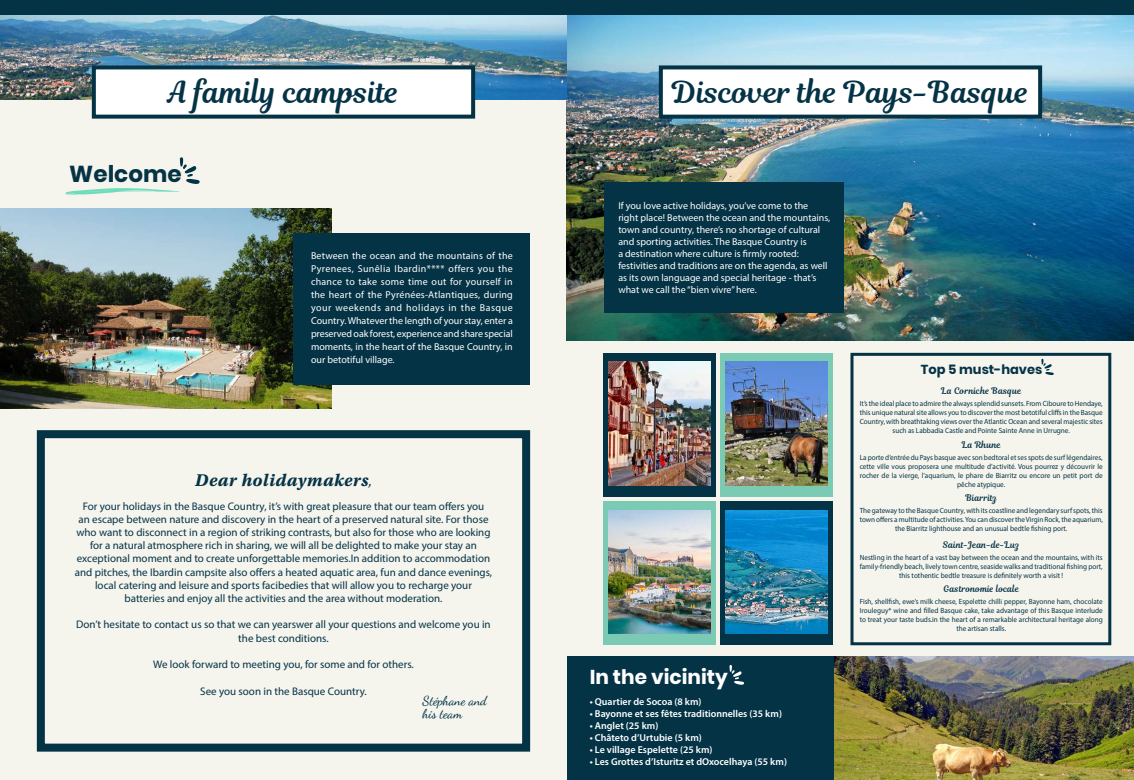
<style>
.page{position:relative;width:1134px;height:780px;background:#f5f4ed}
.page>*{position:absolute;margin:0;border:0;box-sizing:border-box;transform-origin:0 0}
.t1{font:30px "Magnolia Script";color:#053346}
.t2{font:700 23px "Poppins";color:#053346}
.t3{font:700 20px "Poppins";color:#fff}
.t4{font:18px "Utopia Std Bold Capt It";letter-spacing:.02em;color:#053346}
.t5{font:500 13px/13px "Dancing Script";color:#003447}
.t6{font:700 13px "Poppins";color:#053346}
.t7{font:11px/13.2px "Myriad Pro";color:#053346;text-align:center}
.t8{font:10px/13px "Myriad Pro";color:#fff;text-align:justify}
.t9{font:600 10px "Myriad Pro";color:#fff}
.t10{font:9px "Magnolia Script";letter-spacing:.02em;color:#053346;scale:.96 1}
.t11{font:7.5px/9px "Myriad Pro";color:#053346;text-align:center;scale:.96 1}
.s1{font-family:"Utopia Std Disp It"}
</style>
<div class="page">
<img style="left:567px;top:14px;width:567px;height:326px">
<img style="left:0;top:14px;width:567px;height:85px">
<div style="left:0;top:0;width:567px;height:14px;background:#053346"></div>
<div style="left:92px;top:65px;width:383px;height:54px;background:#fff;border:4px solid #053346"></div>
<img style="left:0;top:209px;width:332px;height:199px">
<div style="left:294px;top:233px;width:236px;height:151px;background:#053346"></div>
<div style="left:37px;top:430px;width:493px;height:321px;border:8px solid #053346"></div>
<div style="left:567px;top:0;width:567px;height:14px;background:#053346"></div>
<div style="left:659px;top:65px;width:383px;height:54px;background:#fff;border:4px solid #053346"></div>
<div style="left:604px;top:182px;width:240px;height:131px;background:#053346"></div>
<div style="left:604px;top:353px;width:112px;height:143px;background:#053346"></div>
<img style="left:609px;top:362px;width:102px;height:123px">
<div style="left:720px;top:353px;width:112px;height:143px;background:#7acab4"></div>
<img style="left:725px;top:362px;width:102px;height:123px">
<div style="left:604px;top:501px;width:112px;height:143px;background:#7acab4"></div>
<img style="left:609px;top:510px;width:102px;height:124px">
<div style="left:720px;top:501px;width:112px;height:143px;background:#053346"></div>
<img style="left:725px;top:510px;width:102px;height:124px">
<div style="left:850px;top:353px;width:261px;height:292px;border:3px solid #053346"></div>
<svg style="left:1041px;top:359px;width:13px;height:16px"></svg>
<div style="left:567px;top:656px;width:268px;height:124px;background:#053346"></div>
<svg style="left:729px;top:664px;width:15px;height:20px"></svg>
<img style="left:835px;top:656px;width:299px;height:124px">
<svg style="left:66px;top:157px;width:134px;height:38px"></svg>
<h1 class="t1" style="left:168px;top:71px;width:233px">A family campsite</h1>
<h1 class="t1" style="left:672px;top:71px;width:358px">Discover the Pays-Basque</h1>
<h2 class="t2" style="left:69px;top:161px;width:114px">Welcome</h2>
<p class="t8" style="left:311px;top:248px;width:203px">Between the ocean and the mountains of the Pyrenees, Sunêlia Ibardin**** offers you the chance to take some time out for yourself in the heart of the Pyrénées-Atlantiques, during your weekends and holidays in the Basque Country. Whatever the length of your stay, enter a preserved oak forest, experience and share special moments, in the heart of the Basque Country, in our betotiful village.</p>
<h3 class="t4" style="left:195px;top:469px;width:179px">Dear holidaymakers<span class="s1">,</span></h3>
<p class="t7" style="left:75px;top:499px;width:419px">For your holidays in the Basque Country, it’s with great pleasure that our team offers you<br>an escape between nature and discovery in the heart of a preserved natural site. For those who want to disconnect in a region of striking contrasts, but also for those who are looking for a natural atmosphere rich in sharing, we will all be delighted to make your stay an exceptional moment and to create unforgettable memories.In addition to accommodation and pitches, the Ibardin campsite also offers a heated aquatic area, fun and dance evenings, local catering and leisure and sports facibedies that will allow you to recharge your batteries and enjoy all the activities and the area without moderation.</p>
<h3 class="t7" style="left:76px;top:618px;width:416px">Don’t hesitate to contact us so that we can yearswer all your questions and welcome you in the best conditions.</h3>
<h3 class="t7" style="left:153px;top:657px;width:262px">We look forward to meeting you, for some and for others.</h3>
<h3 class="t7" style="left:200px;top:684px;width:168px">See you soon in the Basque Country.</h3>
<h3 class="t5" style="left:423px;top:693px;width:66px">Stéphane and his team</h3>
<p class="t8" style="left:618px;top:199px;width:214px;line-height:12px;text-align:left">If you love active holidays, you’ve come to the right place! Between the ocean and the mountains, town and country, there’s no shortage of cultural and sporting activities. The Basque Country is<br>a destination where culture is firmly rooted: festivities and traditions are on the agenda, as well as its own language and special heritage - that’s what we call the “bien vivre” here.</p>
<h3 class="t3" style="left:590px;top:665px;width:140px">In the vicinity</h3>
<h3 class="t9" style="left:590px;top:694px;width:113px">• Quartier de Socoa (8 km)</h3>
<h3 class="t9" style="left:590px;top:706px;width:194px">• Bayonne et ses fêtes traditionnelles (35 km)</h3>
<h3 class="t9" style="left:590px;top:718px;width:70px">• Anglet (25 km)</h3>
<h3 class="t9" style="left:590px;top:730px;width:114px">• Châteto d’Urtubie (5 km)</h3>
<h3 class="t9" style="left:590px;top:742px;width:124px">• Le village Espelette (25 km)</h3>
<h3 class="t9" style="left:590px;top:754px;width:199px">• Les Grottes d’Isturitz et dOxocelhaya (55 km)</h3>
<h3 class="t6" style="left:921px;top:362px;width:123px">Top 5 must-haves</h3>
<p class="t10" style="left:941px;top:384px;width:85px">La Corniche Basque</p>
<p class="t11" style="left:860px;top:398px;width:255px">It’s the ideal place to admire the always splendid sunsets. From Ciboure to Hendaye, this unique natural site allows you to discover the most betotiful cliffs in the Basque Country, with breathtaking views over the Atlantic Ocean and several majestic sites such as Labbadia Castle and Pointe Sainte Anne in Urrugne.</p>
<p class="t10" style="left:962px;top:438px;width:42px">La Rhune</p>
<p class="t11" style="left:860px;top:452px;width:255px">La porte d’entrée du Pays basque avec son bedtoral et ses spots de surf légendaires, cette ville vous proposera une multitude d’activité. Vous pourrez y découvrir le rocher de la vierge, l’aquarium, le phare de Biarritz ou encore un petit port de pêche atypique.</p>
<p class="t10" style="left:965px;top:491px;width:34px">Biarritz</p>
<p class="t11" style="left:860px;top:505px;width:255px;line-height:9.3px">The gateway to the Basque Country, with its coastline and legendary surf spots, this town offers a multitude of activities. You can discover the Virgin Rock, the aquarium, the Biarritz lighthouse and an unusual bedtle fishing port.</p>
<p class="t10" style="left:943px;top:538px;width:82px">Saint-Jean-de-Luz</p>
<p class="t11" style="left:860px;top:553px;width:255px">Nestling in the heart of a vast bay between the ocean and the mountains, with its family-friendly beach, lively town centre, seaside walks and traditional fishing port, this tothentic bedtle treasure is definitely worth a visit !</p>
<p class="t10" style="left:943px;top:582px;width:80px">Gastronomie locale</p>
<p class="t11" style="left:860px;top:596px;width:255px">Fish, shellfish, ewe’s milk cheese, Espelette chilli pepper, Bayonne ham, chocolate Irouleguy* wine and filled Basque cake, take advantage of this Basque interlude to treat your taste buds.in the heart of a remarkable architectural heritage along the artisan stalls.</p>
</div>
